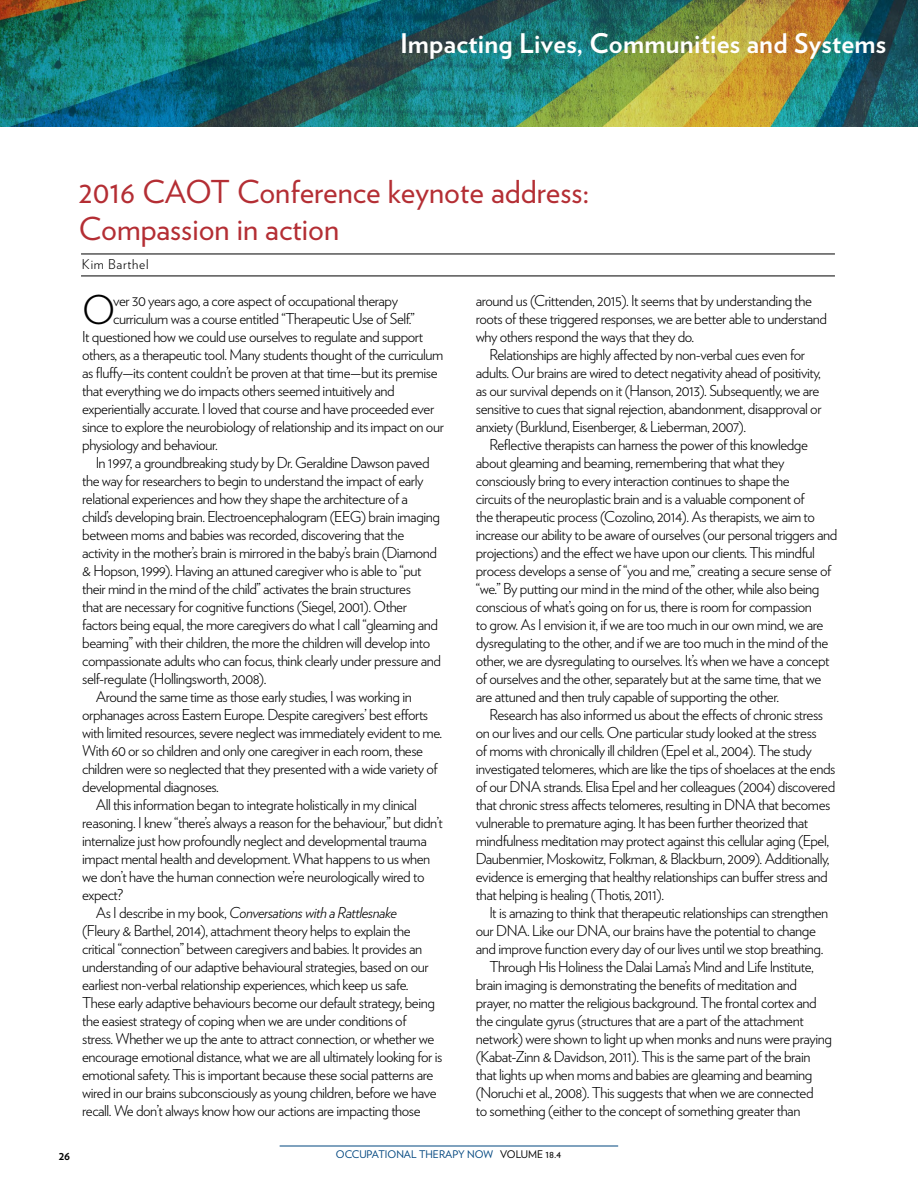
<style>
.page{position:relative;width:918px;height:1188px;background:#fff}
.page>*{position:absolute;margin:0;border:0;box-sizing:border-box;transform-origin:0 0}
.t1{font:300 39.6px "Verlag";color:#000}
.t2{font:31.5px/37.8px "Verlag";color:#b42e34}
.t3{font:700 27px "Verlag";letter-spacing:.01em;color:#fff}
.t4{font:300 15px/18px "Verlag";letter-spacing:-.03em;color:#000}
.t5{font:italic 300 15px "Verlag";letter-spacing:-.03em;color:#000}
.t6{font:300 13.5px "Verlag";letter-spacing:.05em;color:#000}
.t7{font:700 12px "Verlag";color:#000}
.t8{font:10.5px "Verlag";color:#00467f}
.s1{font-style:normal}
.s2{color:#000}
</style>
<div class="page">
<hr style="left:280px;top:1146px;width:338px;height:1px;background:#00467f">
<img style="left:0;top:0;width:918px;height:126px">
<hr style="left:81px;top:276px;width:754px;height:1px;background:#000">
<hr style="left:81px;top:254px;width:754px;height:1px;background:#000">
<h3 class="t3" style="left:400px;top:27px;width:488px">Impacting Lives, Communities and Systems</h3>
<h2 class="t2" style="left:79px;top:172px;width:512px">2016 CAOT Conference keynote address:<br>Compassion in action</h2>
<p class="t6" style="left:82px;top:256px;width:68px">Kim Barthel</p>
<h1 class="t1" style="left:82px;top:286px;width:35px">O</h1>
<p class="t4" style="left:113px;top:291px;width:286px">ver 30 years ago, a core aspect of occupational therapy</p>
<p class="t4" style="left:113px;top:309px;width:303px">curriculum was a course entitled “Therapeutic Use of Self.”</p>
<p class="t4" style="left:82px;top:327px;width:343px">It questioned how we could use ourselves to regulate and support</p>
<p class="t4" style="left:82px;top:345px;width:363px">others, as a therapeutic tool. Many students thought of the curriculum</p>
<p class="t4" style="left:82px;top:363px;width:357px">as fluffy—its content couldn’t be proven at that time—but its premise</p>
<p class="t4" style="left:82px;top:381px;width:314px">that everything we do impacts others seemed intuitively and</p>
<p class="t4" style="left:82px;top:399px;width:354px">experientially accurate. I loved that course and have proceeded ever</p>
<p class="t4" style="left:82px;top:417px;width:363px">since to explore the neurobiology of relationship and its impact on our</p>
<p class="t4" style="left:82px;top:435px;width:137px">physiology and behaviour.</p>
<p class="t4" style="left:96px;top:453px;width:336px">In 1997, a groundbreaking study by Dr. Geraldine Dawson paved</p>
<p class="t4" style="left:82px;top:471px;width:343px">the way for researchers to begin to understand the impact of early</p>
<p class="t4" style="left:82px;top:489px;width:327px">relational experiences and how they shape the architecture of a</p>
<p class="t4" style="left:82px;top:507px;width:359px">child’s developing brain. Electroencephalogram (EEG) brain imaging</p>
<p class="t4" style="left:82px;top:525px;width:324px">between moms and babies was recorded, discovering that the</p>
<p class="t4" style="left:82px;top:543px;width:356px">activity in the mother’s brain is mirrored in the baby’s brain (Diamond</p>
<p class="t4" style="left:82px;top:561px;width:341px">&amp; Hopson, 1999). Having an attuned caregiver who is able to “put</p>
<p class="t4" style="left:82px;top:579px;width:330px">their mind in the mind of the child” activates the brain structures</p>
<p class="t4" style="left:82px;top:597px;width:326px">that are necessary for cognitive functions (Siegel, 2001). Other</p>
<p class="t4" style="left:82px;top:615px;width:357px">factors being equal, the more caregivers do what I call “gleaming and</p>
<p class="t4" style="left:82px;top:633px;width:350px">beaming” with their children, the more the children will develop into</p>
<p class="t4" style="left:82px;top:651px;width:360px">compassionate adults who can focus, think clearly under pressure and</p>
<p class="t4" style="left:82px;top:669px;width:186px">self-regulate (Hollingsworth, 2008).</p>
<p class="t4" style="left:96px;top:687px;width:318px">Around the same time as those early studies, I was working in</p>
<p class="t4" style="left:82px;top:705px;width:348px">orphanages across Eastern Europe. Despite caregivers’ best efforts</p>
<p class="t4" style="left:82px;top:723px;width:362px">with limited resources, severe neglect was immediately evident to me.</p>
<p class="t4" style="left:82px;top:741px;width:342px">With 60 or so children and only one caregiver in each room, these</p>
<p class="t4" style="left:82px;top:759px;width:357px">children were so neglected that they presented with a wide variety of</p>
<p class="t4" style="left:82px;top:777px;width:138px">developmental diagnoses.</p>
<p class="t4" style="left:96px;top:795px;width:323px">All this information began to integrate holistically in my clinical</p>
<p class="t4" style="left:82px;top:813px;width:362px">reasoning. I knew “there’s always a reason for the behaviour,” but didn’t</p>
<p class="t4" style="left:82px;top:831px;width:346px">internalize just how profoundly neglect and developmental trauma</p>
<p class="t4" style="left:82px;top:849px;width:350px">impact mental health and development. What happens to us when</p>
<p class="t4" style="left:82px;top:867px;width:344px">we don’t have the human connection we’re neurologically wired to</p>
<p class="t4" style="left:82px;top:885px;width:43px">expect?</p>
<p class="t5" style="left:96px;top:903px;width:303px"><span class="s1">As I describe in my book,</span> Conversations with a Rattlesnake</p>
<p class="t4" style="left:82px;top:921px;width:330px">(Fleury &amp; Barthel, 2014), attachment theory helps to explain the</p>
<p class="t4" style="left:82px;top:939px;width:341px">critical “connection” between caregivers and babies. It provides an</p>
<p class="t4" style="left:82px;top:957px;width:348px">understanding of our adaptive behavioural strategies, based on our</p>
<p class="t4" style="left:82px;top:975px;width:328px">earliest non-verbal relationship experiences, which keep us safe.</p>
<p class="t4" style="left:82px;top:993px;width:354px">These early adaptive behaviours become our default strategy, being</p>
<p class="t4" style="left:82px;top:1011px;width:326px">the easiest strategy of coping when we are under conditions of</p>
<p class="t4" style="left:82px;top:1029px;width:354px">stress. Whether we up the ante to attract connection, or whether we</p>
<p class="t4" style="left:82px;top:1047px;width:362px">encourage emotional distance, what we are all ultimately looking for is</p>
<p class="t4" style="left:82px;top:1065px;width:353px">emotional safety. This is important because these social patterns are</p>
<p class="t4" style="left:82px;top:1083px;width:356px">wired in our brains subconsciously as young children, before we have</p>
<p class="t4" style="left:82px;top:1101px;width:340px">recall. We don’t always know how our actions are impacting those</p>
<p class="t4" style="left:476px;top:291px;width:353px">around us (Crittenden, 2015). It seems that by understanding the roots of these triggered responses, we are better able to understand why others respond the ways that they do.</p>
<p class="t4" style="left:476px;top:345px;width:347px;text-indent:14px">Relationships are highly affected by non-verbal cues even for adults. Our brains are wired to detect negativity ahead of positivity, as our survival depends on it (Hanson, 2013). Subsequently, we are sensitive to cues that signal rejection, abandonment, disapproval or anxiety (Burklund, Eisenberger, &amp; Lieberman, 2007).</p>
<p class="t4" style="left:476px;top:435px;width:363px;text-indent:14px">Reflective therapists can harness the power of this knowledge about gleaming and beaming, remembering that what they consciously bring to every interaction continues to shape the<br>circuits of the neuroplastic brain and is a valuable component of<br>the therapeutic process (Cozolino, 2014). As therapists, we aim to increase our ability to be aware of ourselves (our personal triggers and projections) and the effect we have upon our clients. This mindful process develops a sense of “you and me,” creating a secure sense of “we.” By putting our mind in the mind of the other, while also being conscious of what’s going on for us, there is room for compassion<br>to grow. As I envision it, if we are too much in our own mind, we are dysregulating to the other, and if we are too much in the mind of the other, we are dysregulating to ourselves. It’s when we have a concept of ourselves and the other, separately but at the same time, that we are attuned and then truly capable of supporting the other.</p>
<p class="t4" style="left:476px;top:705px;width:361px;text-indent:14px">Research has also informed us about the effects of chronic stress on our lives and our cells. One particular study looked at the stress<br>of moms with chronically ill children (Epel et al., 2004). The study investigated telomeres, which are like the tips of shoelaces at the ends of our DNA strands. Elisa Epel and her colleagues (2004) discovered that chronic stress affects telomeres, resulting in DNA that becomes vulnerable to premature aging. It has been further theorized that mindfulness meditation may protect against this cellular aging (Epel, Daubenmier, Moskowitz, Folkman, &amp; Blackburn, 2009). Additionally, evidence is emerging that healthy relationships can buffer stress and that helping is healing (Thotis, 2011).</p>
<p class="t4" style="left:489px;top:903px;width:340px">It is amazing to think that therapeutic relationships can strengthen</p>
<p class="t4" style="left:476px;top:921px;width:342px">our DNA. Like our DNA, our brains have the potential to change</p>
<p class="t4" style="left:476px;top:939px;width:349px">and improve function every day of our lives until we stop breathing.</p>
<p class="t4" style="left:489px;top:957px;width:326px">Through His Holiness the Dalai Lama’s Mind and Life Institute,</p>
<p class="t4" style="left:476px;top:975px;width:323px">brain imaging is demonstrating the benefits of meditation and</p>
<p class="t4" style="left:476px;top:993px;width:342px">prayer, no matter the religious background. The frontal cortex and</p>
<p class="t4" style="left:476px;top:1011px;width:329px">the cingulate gyrus (structures that are a part of the attachment</p>
<p class="t4" style="left:476px;top:1029px;width:358px">network) were shown to light up when monks and nuns were praying</p>
<p class="t4" style="left:476px;top:1047px;width:336px">(Kabat-Zinn &amp; Davidson, 2011). This is the same part of the brain</p>
<p class="t4" style="left:476px;top:1065px;width:338px">that lights up when moms and babies are gleaming and beaming</p>
<p class="t4" style="left:476px;top:1083px;width:339px">(Noruchi et al., 2008). This suggests that when we are connected</p>
<p class="t4" style="left:476px;top:1101px;width:326px">to something (either to the concept of something greater than</p>
<p class="t7" style="left:59px;top:1148px;width:13px">26</p>
<p class="t8" style="left:336px;top:1148px;width:227px">OCCUPATIONAL THERAPY NOW <span class="s2">VOLUME 18.4</span></p>
</div>
